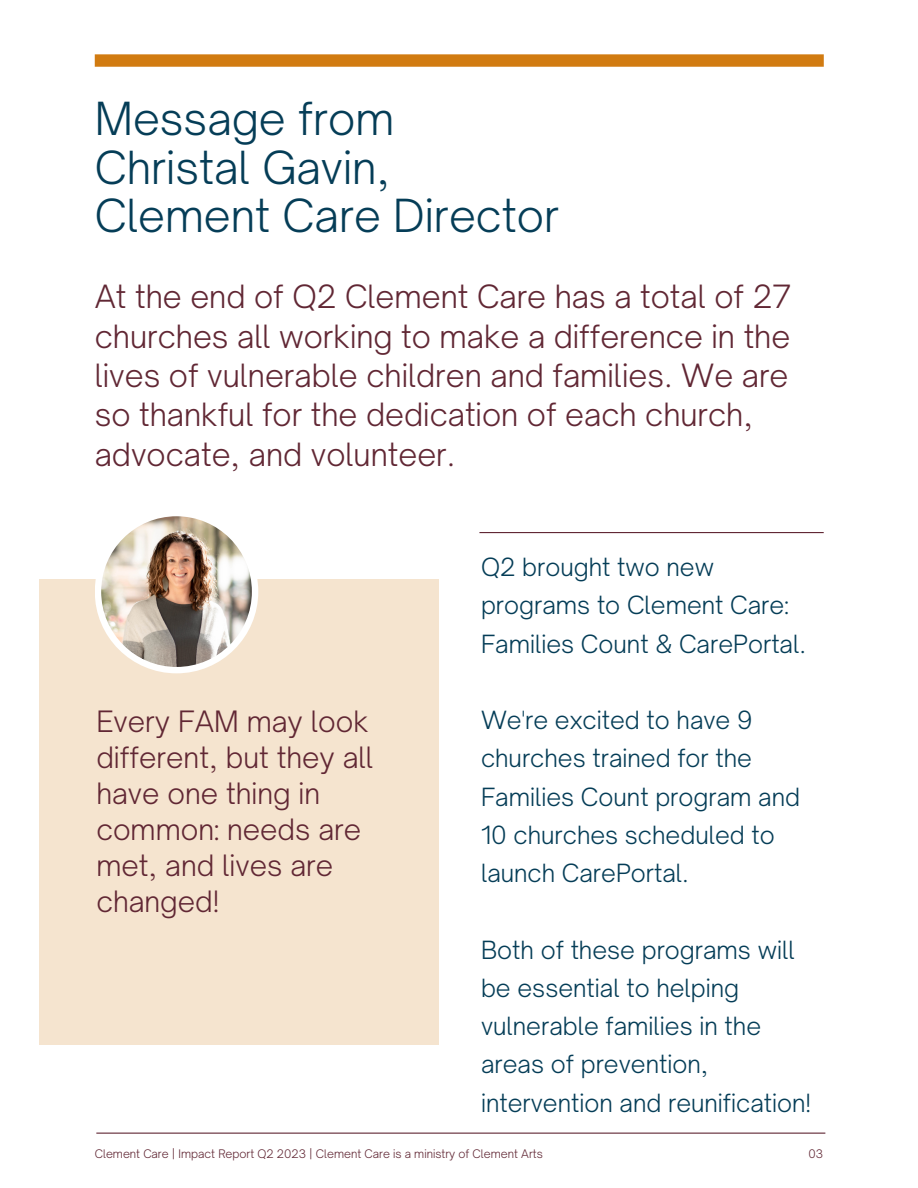
<style>
.page{position:relative;width:918px;height:1188px;background:#fff}
.page>*{position:absolute;margin:0;border:0;box-sizing:border-box;transform-origin:0 0}
.t1{font:300 43.65px "Open Sauce One";color:#053d57}
.t2{font:300 30.75px/39.3px "Open Sauce One";color:#612734}
.t3{font:300 28.2px/36px "Open Sauce One";color:#612734}
.t4{font:300 24px/38.2px "Open Sauce One";color:#053d57}
.t5{font:300 11.25px "Open Sauce One";color:#612734}
</style>
<div class="page">
<hr style="left:479px;top:532px;width:345px;height:1px;background:#612734">
<div style="left:39px;top:579px;width:399px;height:466px;background:#f5e4cf"></div>
<div style="left:95px;top:510px;width:163px;height:163px;background:#fff;border-radius:50%"></div>
<img style="left:101px;top:516px;width:151px;height:151px;border-radius:50%">
<hr style="left:96px;top:1133px;width:729px;height:1px;background:#612734">
<div style="left:95px;top:54px;width:729px;height:13px;background:#d17b11"></div>
<p class="t1" style="left:95px;top:92px;width:301px">Message from</p>
<p class="t1" style="left:95px;top:140px;width:297px">Christal Gavin,</p>
<p class="t1" style="left:95px;top:188px;width:466px">Clement Care Director</p>
<p class="t2" style="left:95px;top:277px;width:698px">At the end of Q2 Clement Care has a total of 27 churches all working to make a difference in the lives of vulnerable children and families. We are so thankful for the dedication of each church, advocate, and volunteer.</p>
<p class="t3" style="left:96px;top:704px;width:279px">Every FAM may look different, but they all have one thing in common: needs are met, and lives are changed!</p>
<p class="t4" style="left:481px;top:548px;width:327px">Q2 brought two new programs to Clement Care:<br>Families Count &amp; CarePortal.</p>
<p class="t4" style="left:481px;top:701px;width:321px">We're excited to have 9 churches trained for the<br>Families Count program and</p>
<p class="t4" style="left:481px;top:816px;width:295px">10 churches scheduled to launch CarePortal.</p>
<p class="t4" style="left:481px;top:930px;width:332px">Both of these programs will be essential to helping vulnerable families in the areas of prevention, intervention and reunification!</p>
<p class="t5" style="left:95px;top:1146px;width:450px">Clement Care | Impact Report Q2 2023 | Clement Care is a ministry of Clement Arts</p>
<p class="t5" style="left:809px;top:1146px;width:16px">03</p>
</div>
